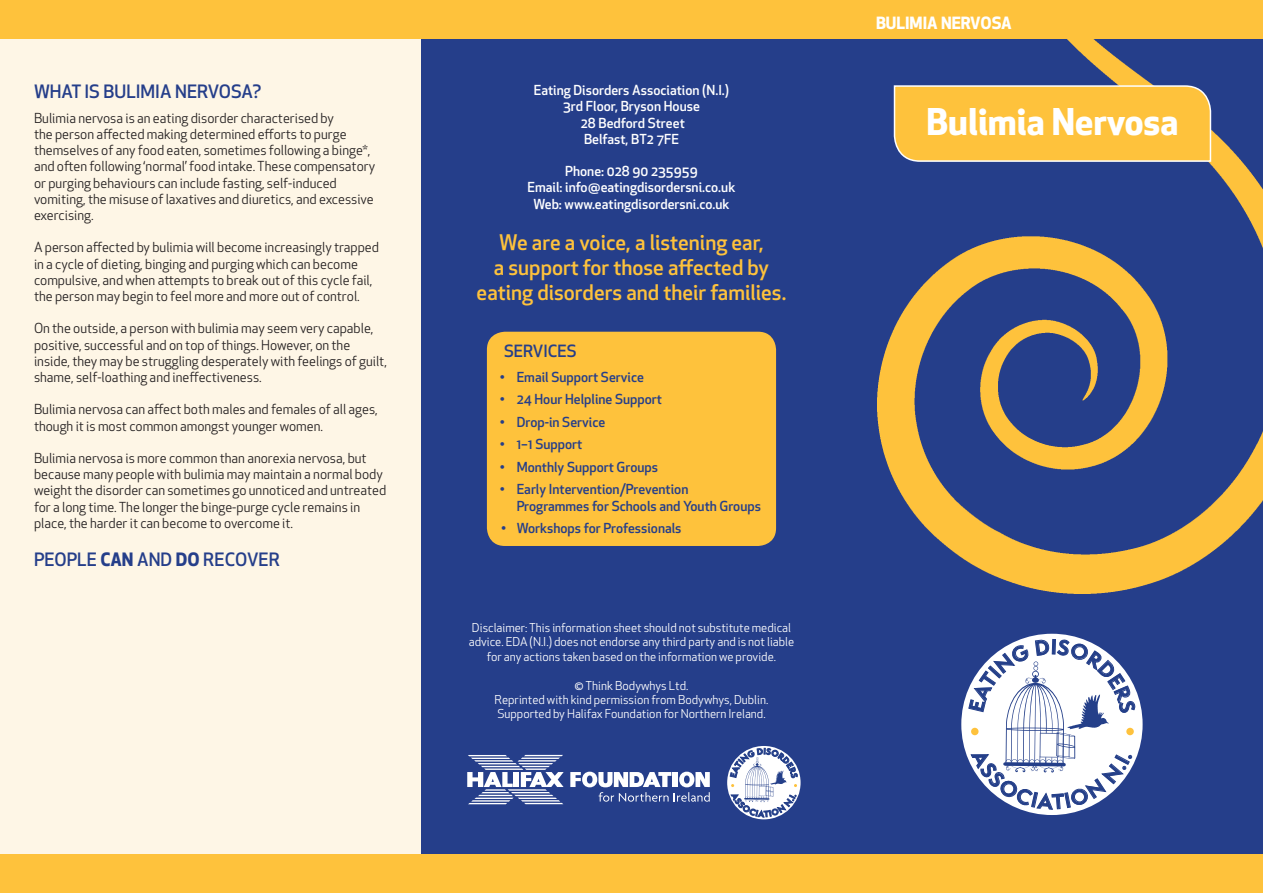
<style>
.page{position:relative;width:1263px;height:893px;background:#fff}
.page>*{position:absolute;margin:0;border:0;box-sizing:border-box;transform-origin:0 0}
.t1{font:700 36px "Apex New";color:#fff}
.t2{font:500 21px/25.2px "Apex New";color:#fec23c;text-align:center}
.t3{font:500 18px "Apex New";color:#253e8a}
.t4{font:700 16.5px "Apex New";color:#fff}
.t5{font:500 16.5px "Apex New";color:#253e8a}
.t6{font:13.5px/16.2px "Apex New";color:#231f20}
.t7{font:500 13.5px/16.2px "Apex New";color:#253e8a}
.t8{font:500 13.5px/16.2px "Apex New";color:#fff;text-align:center}
.t9{font:12px/14.4px "Apex New";color:#fff;text-align:center}
.s1{font-weight:700}
</style>
<div class="page">
<div style="left:0;top:34px;width:421px;height:859px;background:#fef6e6"></div>
<div style="left:421px;top:0;width:842px;height:893px;background:#253e8a"></div>
<div style="left:0;top:855px;width:1263px;height:38px;background:#fec23c"></div>
<div style="left:961px;top:634px;width:181px;height:181px;background:#fff;border-radius:50%"></div>
<img style="left:877px;top:38px;width:386px;height:556px">
<div style="left:0;top:0;width:1263px;height:38px;background:#fec23c"></div>
<svg style="left:727px;top:746px;width:73px;height:73px"></svg>
<div style="left:487px;top:332px;width:289px;height:214px;background:#fec23c;border-radius:18px"></div>
<svg style="left:467px;top:755px;width:97px;height:49px"></svg>
<svg style="left:570px;top:772px;width:140px;height:30px"></svg>
<svg style="left:893px;top:85px;width:319px;height:78px;background:#f6c047"></svg>
<svg style="left:968px;top:639px;width:168px;height:171px"></svg>
<svg style="left:730px;top:748px;width:68px;height:69px"></svg>
<h3 class="t3" style="left:34px;top:80px;width:229px">WHAT IS BULIMIA NERVOSA?</h3>
<p class="t6" style="left:34px;top:110px;width:343px">Bulimia nervosa is an eating disorder characterised by<br>the person affected making determined efforts to purge themselves of any food eaten, sometimes following a binge*, and often following ‘normal’ food intake. These compensatory or purging behaviours can include fasting, self-induced vomiting, the misuse of laxatives and diuretics, and excessive exercising.</p>
<p class="t6" style="left:34px;top:239px;width:347px">A person affected by bulimia will become increasingly trapped in a cycle of dieting, binging and purging which can become compulsive, and when attempts to break out of this cycle fail, the person may begin to feel more and more out of control.</p>
<p class="t6" style="left:34px;top:320px;width:354px">On the outside, a person with bulimia may seem very capable, positive, successful and on top of things. However, on the inside, they may be struggling desperately with feelings of guilt, shame, self-loathing and ineffectiveness.</p>
<p class="t6" style="left:34px;top:401px;width:345px">Bulimia nervosa can affect both males and females of all ages, though it is most common amongst younger women.</p>
<p class="t6" style="left:34px;top:450px;width:354px">Bulimia nervosa is more common than anorexia nervosa, but because many people with bulimia may maintain a normal body weight the disorder can sometimes go unnoticed and untreated for a long time. The longer the binge-purge cycle remains in place, the harder it can become to overcome it.</p>
<h3 class="t3" style="left:34px;top:547px;width:247px">PEOPLE <span class="s1">CAN</span> AND <span class="s1">DO</span> RECOVER</h3>
<p class="t8" style="left:534px;top:82px;width:197px">Eating Disorders Association (N.I.)<br>3rd Floor, Bryson House<br>28 Bedford Street<br>Belfast, BT2 7FE</p>
<p class="t8" style="left:528px;top:163px;width:209px">Phone: 028 90 235959<br>Email: info@eatingdisordersni.co.uk<br>Web: www.eatingdisordersni.co.uk</p>
<h2 class="t2" style="left:477px;top:229px;width:311px">We are a voice, a listening ear,<br>a support for those affected by eating disorders and their families.</h2>
<p class="t5" style="left:504px;top:340px;width:74px">SERVICES</p>
<p class="t7" style="left:500px;top:368px;width:146px">• Email Support Service</p>
<p class="t7" style="left:500px;top:391px;width:164px">• 24 Hour Helpline Support</p>
<p class="t7" style="left:500px;top:413px;width:107px">• Drop-in Service</p>
<p class="t7" style="left:500px;top:436px;width:84px">• 1–1 Support</p>
<p class="t7" style="left:500px;top:459px;width:160px">• Monthly Support Groups</p>
<p class="t7" style="left:517px;top:481px;width:246px;text-indent:-17px">• Early Intervention/Prevention<br>Programmes for Schools and Youth Groups</p>
<p class="t7" style="left:501px;top:520px;width:182px">• Workshops for Professionals</p>
<p class="t9" style="left:469px;top:620px;width:327px">Disclaimer: This information sheet should not substitute medical advice. EDA (N.I.) does not endorse any third party and is not liable for any actions taken based on the information we provide.</p>
<p class="t9" style="left:495px;top:678px;width:275px">© Think Bodywhys Ltd.<br>Reprinted with kind permission from Bodywhys, Dublin.<br>Supported by Halifax Foundation for Northern Ireland.</p>
<p class="t4" style="left:876px;top:11px;width:137px">BULIMIA NERVOSA</p>
<h1 class="t1" style="left:927px;top:96px;width:253px">Bulimia Nervosa</h1>
</div>
